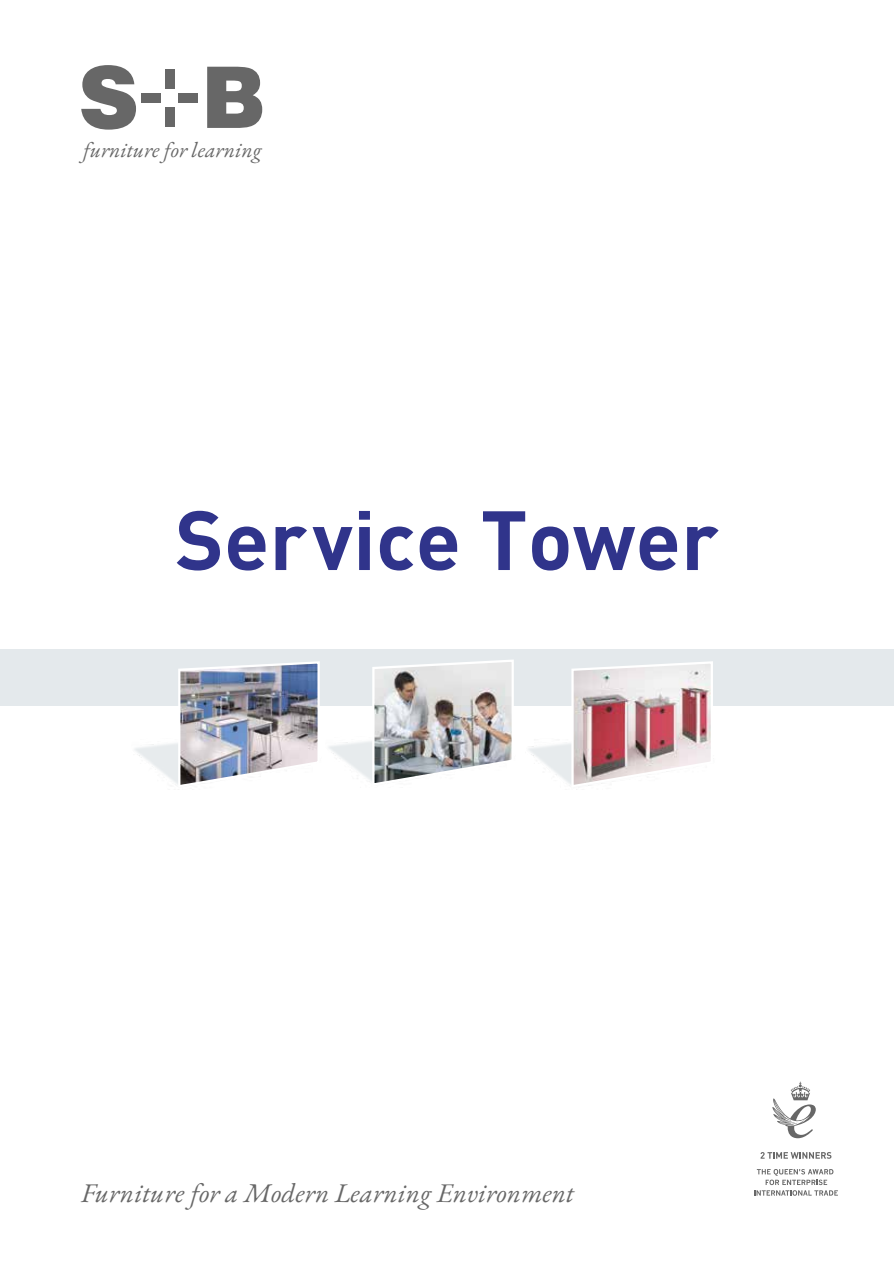
<style>
.page{position:relative;width:894px;height:1263px;background:#fff}
.page>*{position:absolute;margin:0;border:0;box-sizing:border-box;transform-origin:0 0}
.t1{font:700 82.5px "DIN";color:#30348b}
.t2{font:italic 27px "EB Garamond";letter-spacing:.005em;color:#676767}
.t3{font:italic 21.45px "EB Garamond";color:#676767}
</style>
<div class="page">
<div style="left:0;top:648px;width:893px;height:57px;background:#e4e9ec"></div>
<img style="left:177px;top:661px;width:143px;height:128px">
<img style="left:570px;top:661px;width:143px;height:125px">
<img style="left:274px;top:676px;width:293px;height:113px">
<img style="left:371px;top:659px;width:143px;height:128px">
<svg style="left:81px;top:65px;width:55px;height:65px"></svg>
<svg style="left:207px;top:67px;width:55px;height:61px;background:#818181"></svg>
<div style="left:164px;top:70px;width:10px;height:19px;background:#676767"></div>
<div style="left:164px;top:107px;width:10px;height:19px;background:#676767"></div>
<div style="left:141px;top:93px;width:19px;height:10px;background:#676767"></div>
<div style="left:179px;top:93px;width:19px;height:10px;background:#676767"></div>
<svg style="left:772px;top:1082px;width:43px;height:56px"></svg>
<svg style="left:760px;top:1152px;width:71px;height:7px"></svg>
<svg style="left:754px;top:1169px;width:83px;height:27px"></svg>
<p class="t3" style="left:83px;top:136px;width:180px">furniture for learning</p>
<h1 class="t1" style="left:175px;top:486px;width:545px">Service Tower</h1>
<p class="t2" style="left:81px;top:1175px;width:494px">Furniture for a Modern Learning Environment</p>
</div>
